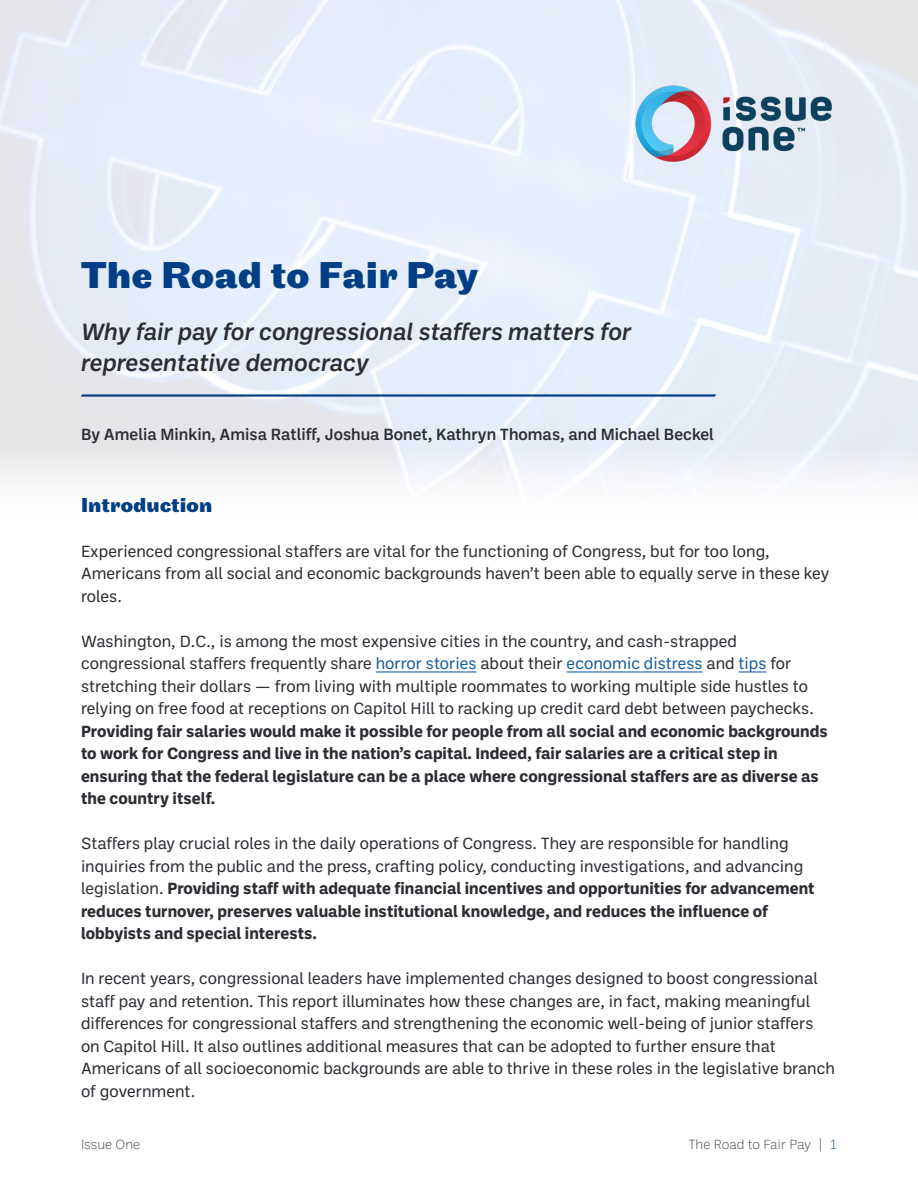
<style>
.page{position:relative;width:918px;height:1188px;background:#fff}
.page>*{position:absolute;margin:0;border:0;box-sizing:border-box;transform-origin:0 0}
.t1{font:700 39px "Maple";letter-spacing:.01em;color:#003f85}
.t2{font:italic 500 24px/31.5px "Ballinger";color:#2c2c33}
.t3{font:700 21px "Maple";letter-spacing:.01em;color:#003f85}
.t4{font:16.5px/22.5px "Ballinger";color:#2c2c33}
.t5{font:700 16.5px/22.5px "Ballinger";color:#2c2c33}
.t6{font:500 16.5px "Ballinger";color:#2c2c33}
.t7{font:200 13.5px "Ballinger";color:#2c2c33}
.s1{color:#175d9e}
.s2{font-weight:700}
.s3{font-weight:400}
.s4{color:#003f85}
</style>
<div class="page">
<hr style="left:376px;top:671px;width:101px;height:2px;background:#175d9e">
<hr style="left:567px;top:671px;width:136px;height:2px;background:#175d9e">
<hr style="left:739px;top:671px;width:28px;height:2px;background:#175d9e">
<svg style="left:81px;top:394px;width:635px;height:3px;background:#3d6da3"></svg>
<img style="left:631px;top:82px;width:206px;height:85px">
<p class="t1" style="left:81px;top:251px;width:399px">The Road to Fair Pay</p>
<p class="t2" style="left:81px;top:314px;width:552px">Why fair pay for congressional staffers matters for representative democracy</p>
<p class="t6" style="left:81px;top:423px;width:635px">By Amelia Minkin, Amisa Ratliff, Joshua Bonet, Kathryn Thomas, and Michael Beckel</p>
<p class="t3" style="left:81px;top:492px;width:133px">Introduction</p>
<p class="t4" style="left:81px;top:539px;width:750px">Experienced congressional staffers are vital for the functioning of Congress, but for too long,<br>Americans from all social and economic backgrounds haven’t been able to equally serve in these key roles.</p>
<p class="t4" style="left:81px;top:629px;width:748px">Washington, D.C., is among the most expensive cities in the country, and cash-strapped congressional staffers frequently share <span class="s1">horror stories</span> about their <span class="s1">economic distress</span> and <span class="s1">tips</span> for stretching their dollars — from living with multiple roommates to working multiple side hustles to relying on free food at receptions on Capitol Hill to racking up credit card debt between paychecks.<br><span class="s2">Providing fair salaries would make it possible for people from all social and economic backgrounds to work for Congress and live in the nation’s capital. Indeed, fair salaries are a critical step in ensuring that the federal legislature can be a place where congressional staffers are as diverse as the country itself.</span></p>
<p class="t5" style="left:81px;top:831px;width:735px"><span class="s3">Staffers play crucial roles in the daily operations of Congress. They are responsible for handling inquiries from the public and the press, crafting policy, conducting investigations, and advancing legislation.</span> Providing staff with adequate financial incentives and opportunities for advancement reduces turnover, preserves valuable institutional knowledge, and reduces the influence of lobbyists and special interests.</p>
<p class="t4" style="left:81px;top:966px;width:756px">In recent years, congressional leaders have implemented changes designed to boost congressional staff pay and retention. This report illuminates how these changes are, in fact, making meaningful differences for congressional staffers and strengthening the economic well-being of junior staffers on Capitol Hill. It also outlines additional measures that can be adopted to further ensure that Americans of all socioeconomic backgrounds are able to thrive in these roles in the legislative branch of government.</p>
<p class="t7" style="left:81px;top:1136px;width:61px">Issue One</p>
<p class="t7" style="left:688px;top:1136px;width:150px">The Road to Fair Pay | <span class="s4">1</span></p>
</div>
